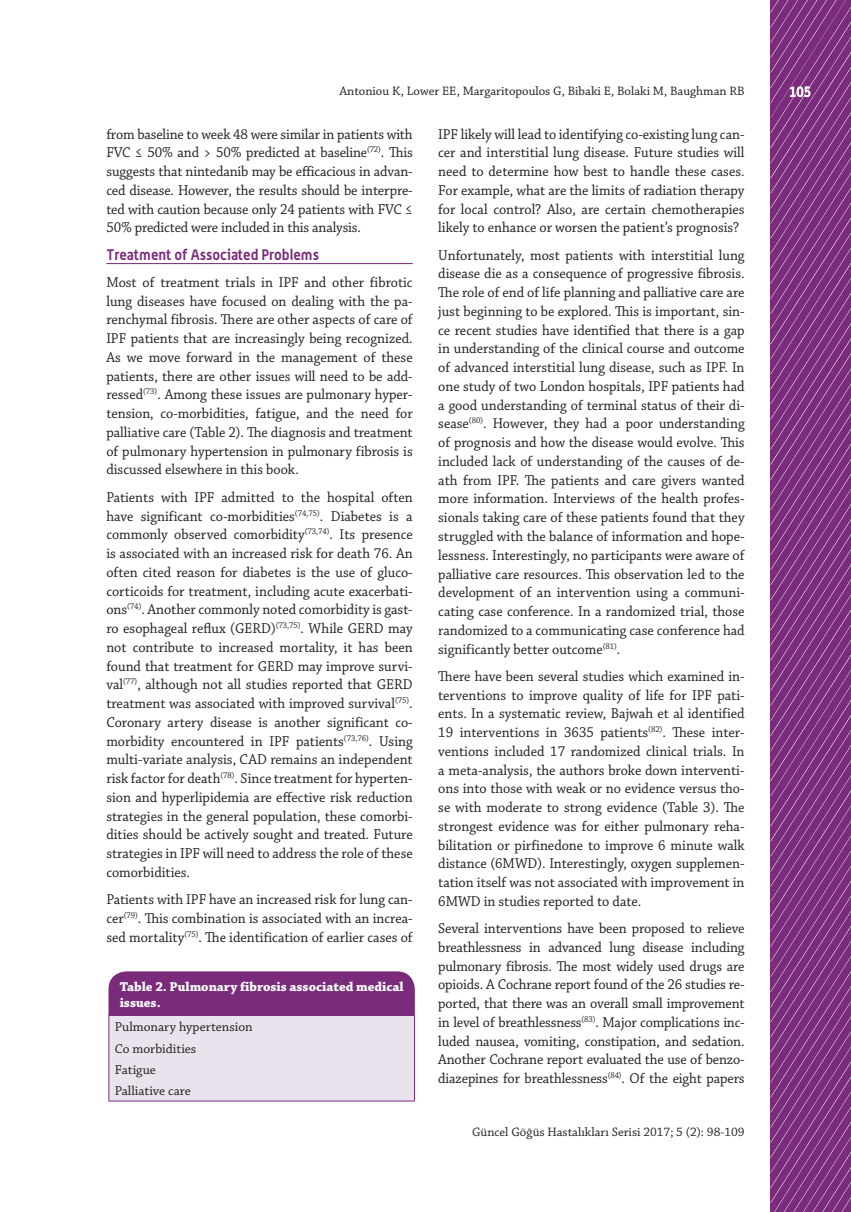
<style>
.page{position:relative;width:851px;height:1212px;background:#fff}
.page>*{position:absolute;margin:0;border:0;box-sizing:border-box;transform-origin:0 0}
.t1{font:15px/18.8px "Chaparral Pro";color:#231f20;text-align:justify;scale:.95 1}
.t2{font:700 15px "Alwyn OT";color:#7a2b7c;scale:.95 1}
.t3{font:700 15px "Alwyn OT";color:#fff;scale:.85 1}
.t4{font:13.5px/21.1px "Chaparral Pro";color:#231f20}
.t5{font:700 13.5px/16.2px "Chaparral Pro";color:#fff}
.t6{font:12.9px "Chaparral Pro";color:#231f20}
</style>
<div class="page">
<svg style="left:770px;top:0;width:80px;height:1212px;background:#813683"></svg>
<hr style="left:106px;top:263px;width:306px;height:1px;background:#7a2b7c">
<div style="left:109px;top:1015px;width:305px;height:86px;background:#eae2ec"></div>
<hr style="left:108px;top:1016px;width:1px;height:85px;background:#7a2b7c">
<hr style="left:414px;top:1016px;width:1px;height:85px;background:#7a2b7c">
<hr style="left:108px;top:1101px;width:307px;height:1px;background:#7a2b7c">
<div style="left:108px;top:971px;width:307px;height:45px;background:#7a2b7c"></div>
<p class="t6" style="left:339px;top:83px;width:406px">Antoniou K, Lower EE, Margaritopoulos G, Bibaki E, Bolaki M, Baughman RB</p>
<p class="t3" style="left:788px;top:82px;width:28px">105</p>
<p class="t1" style="left:106px;top:125px;width:324px">from baseline to week 48 were similar in patients with FVC ≤ 50% and &gt; 50% predicted at baseline<sup>(72)</sup>. This suggests that nintedanib may be efficacious in advan&shy;ced disease. However, the results should be interpre&shy;ted with caution because only 24 patients with FVC ≤ 50% predicted were included in this analysis.</p>
<p class="t2" style="left:106px;top:245px;width:225px">Treatment of Associated Problems</p>
<p class="t1" style="left:106px;top:273px;width:324px">Most of treatment trials in IPF and other fibrotic lung diseases have focused on dealing with the pa&shy;renchymal fibrosis. There are other aspects of care of IPF patients that are increasingly being recognized.<br>As we move forward in the management of these patients, there are other issues will need to be add&shy;ressed<sup>(73)</sup>. Among these issues are pulmonary hyper&shy;tension, co-morbidities, fatigue, and the need for palliative care (Table 2). The diagnosis and treatment of pulmonary hypertension in pulmonary fibrosis is discussed elsewhere in this book.</p>
<p class="t1" style="left:106px;top:488px;width:324px">Patients with IPF admitted to the hospital often have significant co-morbidities<sup>(74,75)</sup>. Diabetes is a commonly observed comorbidity<sup>(73,74)</sup>. Its presence is associated with an increased risk for death 76. An often cited reason for diabetes is the use of gluco&shy;corticoids for treatment, including acute exacerbati&shy;ons<sup>(74)</sup>. Another commonly noted comorbidity is gast&shy;ro esophageal reflux (GERD)<sup>(73,75)</sup>. While GERD may not contribute to increased mortality, it has been found that treatment for GERD may improve survi&shy;val<sup>(77)</sup>, although not all studies reported that GERD treatment was associated with improved survival<sup>(75)</sup>.<br>Coronary artery disease is another significant co&shy;morbidity encountered in IPF patients<sup>(73,76)</sup>. Using multi-variate analysis, CAD remains an independent risk factor for death<sup>(78)</sup>. Since treatment for hyperten&shy;sion and hyperlipidemia are effective risk reduction strategies in the general population, these comorbi&shy;dities should be actively sought and treated. Future strategies in IPF will need to address the role of these comorbidities.</p>
<p class="t1" style="left:106px;top:890px;width:324px">Patients with IPF have an increased risk for lung can&shy;cer<sup>(79)</sup>. This combination is associated with an increa&shy;sed mortality<sup>(75)</sup>. The identification of earlier cases of</p>
<p class="t1" style="left:438px;top:125px;width:324px">IPF likely will lead to identifying co-existing lung can&shy;cer and interstitial lung disease. Future studies will need to determine how best to handle these cases.<br>For example, what are the limits of radiation therapy for local control? Also, are certain chemotherapies likely to enhance or worsen the patient’s prognosis?</p>
<p class="t1" style="left:438px;top:246px;width:324px">Unfortunately, most patients with interstitial lung disease die as a consequence of progressive fibrosis.<br>The role of end of life planning and palliative care are just beginning to be explored. This is important, sin&shy;ce recent studies have identified that there is a gap in understanding of the clinical course and outcome of advanced interstitial lung disease, such as IPF. In one study of two London hospitals, IPF patients had a good understanding of terminal status of their di&shy;sease<sup>(80)</sup>. However, they had a poor understanding of prognosis and how the disease would evolve. This included lack of understanding of the causes of de&shy;ath from IPF. The patients and care givers wanted more information. Interviews of the health profes&shy;sionals taking care of these patients found that they struggled with the balance of information and hope&shy;lessness. Interestingly, no participants were aware of palliative care resources. This observation led to the development of an intervention using a communi&shy;cating case conference. In a randomized trial, those randomized to a communicating case conference had significantly better outcome<sup>(81)</sup>.</p>
<p class="t1" style="left:438px;top:667px;width:324px">There have been several studies which examined in&shy;terventions to improve quality of life for IPF pati&shy;ents. In a systematic review, Bajwah et al identified 19 interventions in 3635 patients<sup>(82)</sup>. These inter&shy;ventions included 17 randomized clinical trials. In a meta-analysis, the authors broke down interventi&shy;ons into those with weak or no evidence versus tho&shy;se with moderate to strong evidence (Table 3). The strongest evidence was for either pulmonary reha&shy;bilitation or pirfinedone to improve 6 minute walk distance (6MWD). Interestingly, oxygen supplemen&shy;tation itself was not associated with improvement in 6MWD in studies reported to date.</p>
<p class="t1" style="left:438px;top:919px;width:324px">Several interventions have been proposed to relieve breathlessness in advanced lung disease including pulmonary fibrosis. The most widely used drugs are opioids. A Cochrane report found of the 26 studies re&shy;ported, that there was an overall small improvement in level of breathlessness<sup>(83)</sup>. Major complications inc&shy;luded nausea, vomiting, constipation, and sedation.<br>Another Cochrane report evaluated the use of benzo&shy;diazepines for breathlessness<sup>(84)</sup>. Of the eight papers</p>
<p class="t5" style="left:120px;top:978px;width:285px">Table 2. Pulmonary fibrosis associated medical issues.</p>
<p class="t4" style="left:115px;top:1017px;width:139px">Pulmonary hypertension<br>Co morbidities<br>Fatigue<br>Palliative care</p>
<p class="t6" style="left:472px;top:1125px;width:274px">Güncel Göğüs Hastalıkları Serisi 2017; 5 (2): 98-109</p>
</div>
